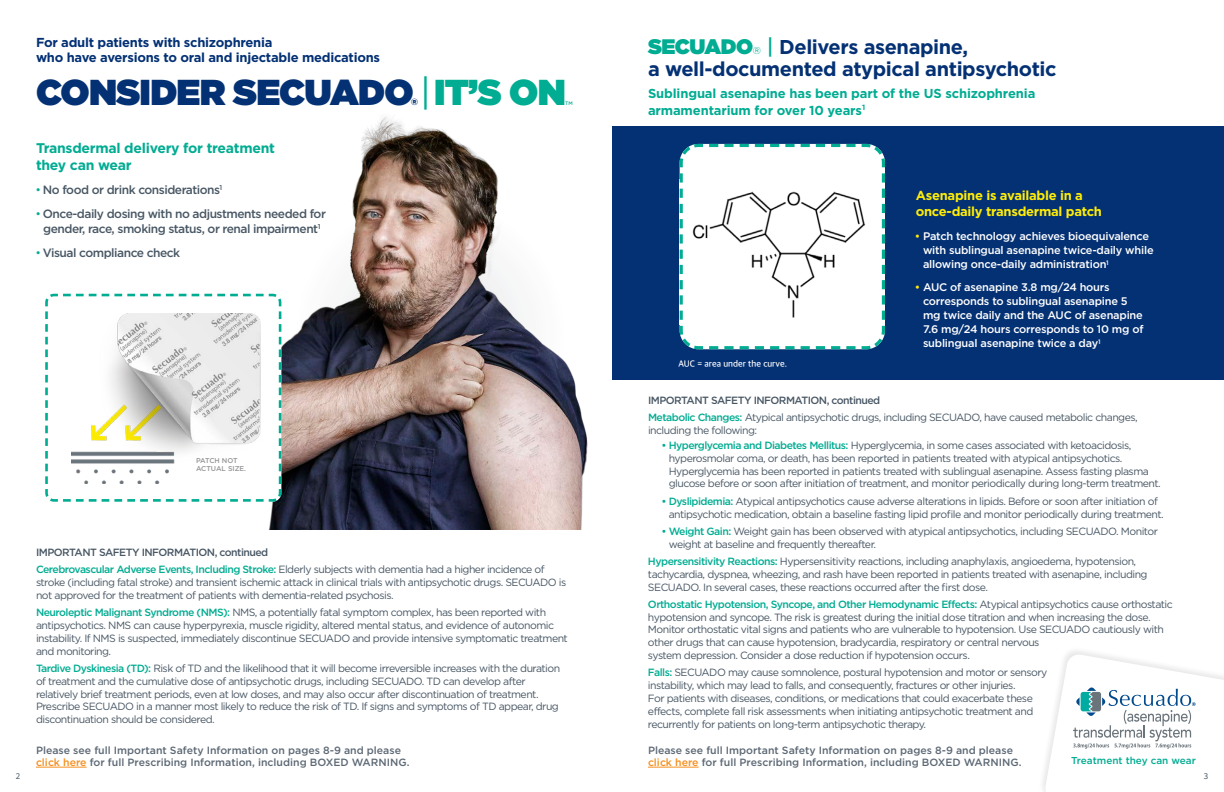
<style>
.page{position:relative;width:1224px;height:792px;background:#fff}
.page>*{position:absolute;margin:0;border:0;box-sizing:border-box;transform-origin:0 0}
.t1{font:900 36px "Gotham";letter-spacing:-.02em;color:#043174}
.t2{font:700 20px/22px "Gotham";letter-spacing:-.02em;color:#043174}
.t3{font:700 14px/16.8px "Gotham";letter-spacing:-.02em;color:#00ac92}
.t4{font:700 13px/15.6px "Gotham";letter-spacing:-.02em;color:#043174}
.t5{font:700 13px/17px "Gotham";letter-spacing:-.01em;color:#00ac92}
.t6{font:700 13px/16px "Gotham";letter-spacing:-.02em;color:#ffed06}
.t7{font:500 12px/15px "Gotham";letter-spacing:-.04em;color:#485764;text-align:center}
.t8{font:500 11px/14px "Gotham";letter-spacing:-.02em;color:#fff}
.t9{font:10.5px/12.8px "Gotham";letter-spacing:-.05em;color:#485764}
.t10{font:500 10.5px/12px "Gotham";color:#5c6874}
.t11{font:500 10px "Gotham";color:#00ac92}
.t12{font:600 9px "Apple SD Gothic Neo";color:#fff}
.t13{font:9px "Source Sans Pro";color:#485764}
.t14{font:900 9px "Gotham";color:#043174}
.t15{font:500 7px/8.4px "Gotham";color:#939598}
.t16{font:500 5px "Gotham";color:#00ac92}
.s1{font-weight:400;color:#00ac92}
.s2{color:#00ac92}
.s3{font-family:"Arial";font-weight:400;color:#00ac92}
.s4{font-weight:500}
.s5{font-weight:500;color:#00ac92}
.s6{font-weight:900;font-size:21px;color:#00ac92}
.s7{font-weight:400;font-size:10px;color:#00ac92}
.s8{font-weight:500;font-size:21px;color:#00ac92}
.s9{color:#ffed06}
.s10{color:#f68e1e}
</style>
<div class="page">
<img style="left:269px;top:117px;width:319px;height:412px">
<div style="left:612px;top:126px;width:612px;height:254px;background:#043174"></div>
<svg style="left:679px;top:143px;width:206px;height:207px;background:#eaf1f1"></svg>
<hr style="left:648px;top:767px;width:51px;height:1px;background:#f68e1e">
<hr style="left:36px;top:767px;width:51px;height:1px;background:#f68e1e">
<svg style="left:1044px;top:654px;width:180px;height:138px"></svg>
<svg style="left:45px;top:292px;width:238px;height:211px"></svg>
<div style="left:62px;top:302px;width:208px;height:194px;background:#fff"></div>
<img style="left:71px;top:313px;width:189px;height:171px">
<div style="left:196px;top:457px;width:63px;height:19px;background:#fff"></div>
<p class="t4" style="left:36px;top:34px;width:346px">For adult patients with schizophrenia<br>who have aversions to oral and injectable medications</p>
<h1 class="t1" style="left:36px;top:71px;width:531px">CONSIDER SECUADO <span class="s1">|</span><span class="s2">IT’S ON</span></h1>
<p class="t14" style="left:411px;top:96px;width:9px">®</p>
<p class="t16" style="left:565px;top:100px;width:9px">TM</p>
<h3 class="t3" style="left:36px;top:139px;width:240px">Transdermal delivery for treatment they can wear</h3>
<p class="t7" style="left:36px;top:182px;width:188px"><span class="s3">•</span> No food or drink considerations<sup>1</sup></p>
<p class="t7" style="left:36px;top:206px;width:291px"><span class="s3">•</span> Once-daily dosing with no adjustments needed for gender, race, smoking status, or renal impairment<sup>1</sup></p>
<p class="t7" style="left:36px;top:245px;width:146px"><span class="s3">•</span> Visual compliance check</p>
<p class="t15" style="left:196px;top:456px;width:52px">PATCH NOT<br>ACTUAL SIZE.</p>
<p class="t9" style="left:36px;top:544px;width:510px;line-height:17.3px"><span class="s4">IMPORTANT SAFETY INFORMATION, continued<br></span><span class="s5">Cerebrovascular Adverse Events, Including Stroke:</span> Elderly subjects with dementia had a higher incidence of</p>
<p class="t9" style="left:36px;top:576px;width:532px">stroke (including fatal stroke) and transient ischemic attack in clinical trials with antipsychotic drugs. SECUADO is not approved for the treatment of patients with dementia-related psychosis.</p>
<p class="t9" style="left:36px;top:606px;width:533px"><span class="s5">Neuroleptic Malignant Syndrome (NMS):</span> NMS, a potentially fatal symptom complex, has been reported with antipsychotics. NMS can cause hyperpyrexia, muscle rigidity, altered mental status, and evidence of autonomic instability. If NMS is suspected, immediately discontinue SECUADO and provide intensive symptomatic treatment and monitoring.</p>
<p class="t9" style="left:36px;top:662px;width:526px"><span class="s5">Tardive Dyskinesia (TD):</span> Risk of TD and the likelihood that it will become irreversible increases with the duration of treatment and the cumulative dose of antipsychotic drugs, including SECUADO. TD can develop after relatively brief treatment periods, even at low doses, and may also occur after discontinuation of treatment.<br>Prescribe SECUADO in a manner most likely to reduce the risk of TD. If signs and symptoms of TD appear, drug discontinuation should be considered.</p>
<h2 class="t2" style="left:648px;top:35px;width:410px"><span class="s6">SECUADO</span><span class="s7">®</span> <span class="s8">|</span> Delivers asenapine,<br>a well-documented atypical antipsychotic</h2>
<p class="t5" style="left:648px;top:84px;width:389px">Sublingual asenapine has been part of the US schizophrenia armamentarium for over 10 years<sup>1</sup></p>
<p class="t6" style="left:916px;top:188px;width:188px">Asenapine is available in a once-daily transdermal patch</p>
<p class="t12" style="left:678px;top:359px;width:110px">AUC = area under the curve.</p>
<p class="t8" style="left:923px;top:229px;width:232px;text-indent:-8px"><span class="s9">•</span> Patch technology achieves bioequivalence with sublingual asenapine twice-daily while allowing once-daily administration<sup>1</sup></p>
<p class="t8" style="left:923px;top:280px;width:222px;text-indent:-8px"><span class="s9">•</span> AUC of asenapine 3.8 mg/24 hours corresponds to sublingual asenapine 5 mg twice daily and the AUC of asenapine 7.6 mg/24 hours corresponds to 10 mg of sublingual asenapine twice a day<sup>1</sup></p>
<p class="t9" style="left:648px;top:391px;width:491px;line-height:17.3px"><span class="s4">IMPORTANT SAFETY INFORMATION, continued<br></span><span class="s5">Metabolic Changes:</span> Atypical antipsychotic drugs, including SECUADO, have caused metabolic changes,</p>
<p class="t9" style="left:648px;top:424px;width:111px">including the following:</p>
<p class="t9" style="left:669px;top:439px;width:494px;text-indent:-7px"><span class="s5">• Hyperglycemia and Diabetes Mellitus:</span> Hyperglycemia, in some cases associated with ketoacidosis, hyperosmolar coma, or death, has been reported in patients treated with atypical antipsychotics.<br>Hyperglycemia has been reported in patients treated with sublingual asenapine. Assess fasting plasma glucose before or soon after initiation of treatment, and monitor periodically during long-term treatment.</p>
<p class="t9" style="left:669px;top:494px;width:496px;text-indent:-7px"><span class="s5">• Dyslipidemia:</span> Atypical antipsychotics cause adverse alterations in lipids. Before or soon after initiation of antipsychotic medication, obtain a baseline fasting lipid profile and monitor periodically during treatment.</p>
<p class="t9" style="left:669px;top:525px;width:491px;text-indent:-7px"><span class="s5">• Weight Gain:</span> Weight gain has been observed with atypical antipsychotics, including SECUADO. Monitor weight at baseline and frequently thereafter.</p>
<p class="t9" style="left:648px;top:555px;width:501px"><span class="s5">Hypersensitivity Reactions:</span> Hypersensitivity reactions, including anaphylaxis, angioedema, hypotension, tachycardia, dyspnea, wheezing, and rash have been reported in patients treated with asenapine, including<br>SECUADO. In several cases, these reactions occurred after the first dose.</p>
<p class="t9" style="left:648px;top:598px;width:526px"><span class="s5">Orthostatic Hypotension, Syncope, and Other Hemodynamic Effects:</span> Atypical antipsychotics cause orthostatic hypotension and syncope. The risk is greatest during the initial dose titration and when increasing the dose.<br>Monitor orthostatic vital signs and patients who are vulnerable to hypotension. Use SECUADO cautiously with other drugs that can cause hypotension, bradycardia, respiratory or central nervous<br>system depression. Consider a dose reduction if hypotension occurs.</p>
<p class="t9" style="left:648px;top:666px;width:401px"><span class="s5">Falls:</span> SECUADO may cause somnolence, postural hypotension and motor or sensory instability, which may lead to falls, and consequently, fractures or other injuries.<br>For patients with diseases, conditions, or medications that could exacerbate these effects, complete fall risk assessments when initiating antipsychotic treatment and recurrently for patients on long-term antipsychotic therapy.</p>
<p class="t10" style="left:36px;top:744px;width:375px">Please see full Important Safety Information on pages 8-9 and please <span class="s10">click here</span> for full Prescribing Information, including BOXED WARNING.</p>
<p class="t11" style="left:1071px;top:755px;width:126px">Treatment they can wear</p>
<p class="t10" style="left:648px;top:744px;width:375px">Please see full Important Safety Information on pages 8-9 and please <span class="s10">click here</span> for full Prescribing Information, including BOXED WARNING.</p>
<p class="t13" style="left:16px;top:770px;width:6px">2</p>
<p class="t13" style="left:1204px;top:770px;width:6px">3</p>
</div>
